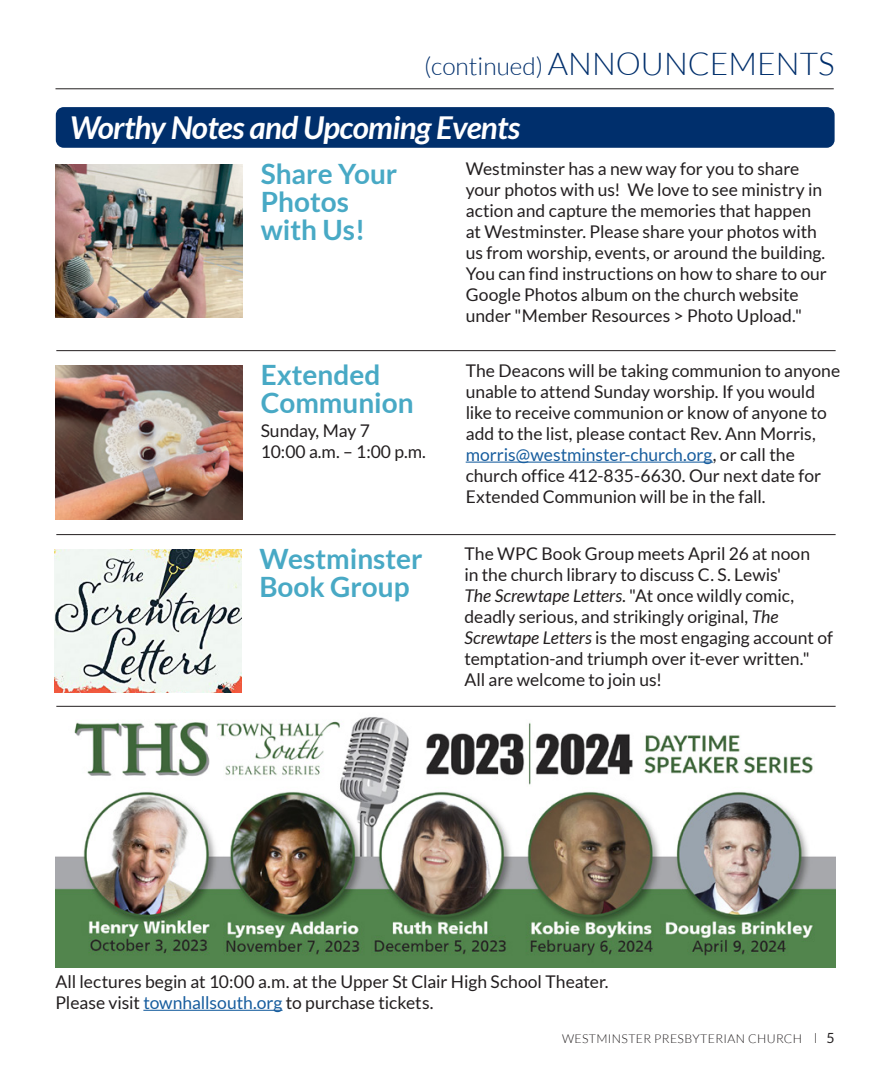
<style>
.page{position:relative;width:882px;height:1071px;background:#fff}
.page>*{position:absolute;margin:0;border:0;box-sizing:border-box;transform-origin:0 0}
.t1{font:italic 700 31.5px "Lato";letter-spacing:-.02em;color:#fff}
.t2{font:300 31.5px "Lato";color:#002f6c}
.t3{font:700 28px/28px "Lato";color:#48a9c5}
.t4{font:17.5px/21px "Lato";color:#231f20}
.t5{font:300 12.25px "Lato";letter-spacing:.03em;color:#231f20}
.s1{font-size:24.5px}
.s2{color:#175d9e}
.s3{font-style:italic}
.s4{font-family:"Filosofia Unicase";font-weight:400;font-size:14px}
.s5{font-weight:400;font-size:14px}
</style>
<div class="page">
<img style="left:55px;top:717px;width:780px;height:251px">
<hr style="left:56px;top:88px;width:778px;height:1px;background:#231f20">
<div style="left:56px;top:107px;width:779px;height:41px;background:#002f6c;border-radius:8px"></div>
<hr style="left:56px;top:350px;width:780px;height:1px;background:#231f20">
<hr style="left:56px;top:534px;width:780px;height:1px;background:#231f20">
<hr style="left:56px;top:706px;width:780px;height:1px;background:#231f20">
<hr style="left:143px;top:1010px;width:140px;height:1px;background:#175d9e">
<hr style="left:466px;top:462px;width:247px;height:1px;background:#175d9e">
<img style="left:55px;top:366px;width:188px;height:153px">
<img style="left:55px;top:164px;width:188px;height:154px">
<img style="left:54px;top:549px;width:187px;height:143px">
<p class="t2" style="left:424px;top:47px;width:412px"><span class="s1">(continued)</span> ANNOUNCEMENTS</p>
<p class="t1" style="left:70px;top:109px;width:452px">Worthy Notes and Upcoming Events</p>
<p class="t3" style="left:261px;top:159px;width:138px">Share Your<br>Photos with Us!</p>
<p class="t4" style="left:466px;top:158px;width:363px">Westminster has a new way for you to share your photos with us! We love to see ministry in action and capture the memories that happen at Westminster. Please share your photos with us from worship, events, or around the building.<br>You can find instructions on how to share to our Google Photos album on the church website under "Member Resources &gt; Photo Upload."</p>
<p class="t3" style="left:261px;top:361px;width:155px">Extended<br>Communion</p>
<p class="t4" style="left:261px;top:421px;width:111px">Sunday, May 7</p>
<p class="t4" style="left:261px;top:442px;width:167px">10:00 a.m. – 1:00 p.m.</p>
<p class="t4" style="left:466px;top:360px;width:376px">The Deacons will be taking communion to anyone unable to attend Sunday worship. If you would like to receive communion or know of anyone to add to the list, please contact Rev. Ann Morris, <span class="s2">morris@westminster-church.org</span>, or call the church office 412-835-6630. Our next date for Extended Communion will be in the fall.</p>
<p class="t3" style="left:259px;top:544px;width:165px">Westminster<br>Book Group</p>
<p class="t4" style="left:464px;top:543px;width:370px">The WPC Book Group meets April 26 at noon<br>in the church library to discuss C. S. Lewis'<br><span class="s3">The Screwtape Letters</span>. "At once wildly comic, deadly serious, and strikingly original, <span class="s3">The Screwtape Letters</span> is the most engaging account of temptation-and triumph over it-ever written." All are welcome to join us!</p>
<p class="t4" style="left:55px;top:971px;width:555px">All lectures begin at 10:00 a.m. at the Upper St Clair High School Theater.<br>Please visit <span class="s2">townhallsouth.org</span> to purchase tickets.</p>
<p class="t5" style="left:562px;top:1032px;width:274px">WESTMINSTER PRESBYTERIAN CHURCH <span class="s4">|</span> <span class="s5">5</span></p>
</div>
